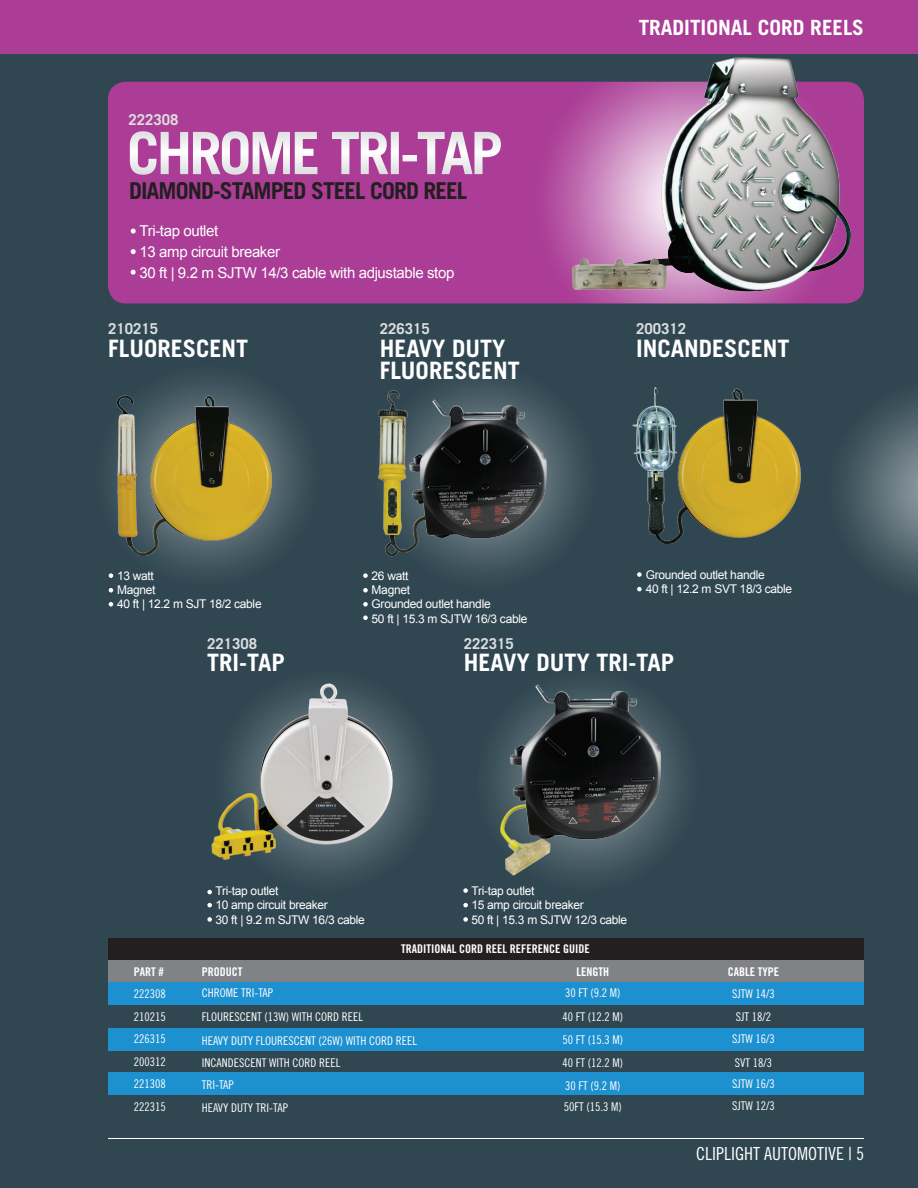
<style>
.page{position:relative;width:918px;height:1188px;background:#304751}
.page>*{position:absolute;margin:0;border:0;box-sizing:border-box;transform-origin:0 0}
.t1{font:700 58.5px "Trade Gothic";letter-spacing:-.05em;color:#fff}
.t2{font:700 24px/22.5px "Trade Gothic";color:#fff}
.t3{font:700 23.25px "Trade Gothic";letter-spacing:-.04em;color:#231f20}
.t4{font:700 21px "Trade Gothic";color:#fff}
.t5{font:18px "Trade Gothic Cond Eighteen";color:#fff}
.t6{font:15px "Arial";letter-spacing:-.025em;color:#fff}
.t7{font:700 15px "Trade Gothic";color:#dcdddf}
.t8{font:12px/22.5px "Trade Gothic Cond Eighteen";color:#fff}
.t9{font:12px "Arial";letter-spacing:-.025em;color:#fff}
.t10{font:12px "Trade Gothic Bold Cond Twenty";color:#fff}
.s1{font-family:"Trade Gothic Bold Cond Twenty"}
</style>
<div class="page">
<hr style="left:108px;top:1138px;width:756px;height:1px;background:#fff">
<div style="left:0;top:0;width:918px;height:54px;background:#ab3d96"></div>
<div style="left:108px;top:82px;width:756px;height:221px;background:#ab3d96;border-radius:18px"></div>
<img style="left:547px;top:139px;width:15px;height:122px">
<img style="left:562px;top:57px;width:301px;height:247px">
<img style="left:208px;top:713px;width:215px;height:190px">
<img style="left:108px;top:379px;width:196px;height:213px">
<img style="left:843px;top:396px;width:75px;height:188px">
<img style="left:465px;top:725px;width:219px;height:178px">
<img style="left:433px;top:380px;width:149px;height:194px">
<img style="left:208px;top:683px;width:187px;height:180px">
<img style="left:495px;top:684px;width:171px;height:194px">
<img style="left:378px;top:385px;width:174px;height:173px">
<img style="left:108px;top:391px;width:166px;height:172px">
<img style="left:632px;top:387px;width:169px;height:157px">
<svg style="left:109px;top:573px;width:4px;height:5px"></svg>
<svg style="left:109px;top:588px;width:4px;height:5px"></svg>
<svg style="left:109px;top:602px;width:4px;height:5px"></svg>
<svg style="left:363px;top:573px;width:5px;height:5px"></svg>
<svg style="left:363px;top:588px;width:5px;height:5px"></svg>
<svg style="left:363px;top:602px;width:5px;height:5px"></svg>
<svg style="left:363px;top:615px;width:5px;height:5px"></svg>
<svg style="left:637px;top:572px;width:5px;height:5px"></svg>
<svg style="left:637px;top:587px;width:5px;height:4px"></svg>
<svg style="left:207px;top:890px;width:5px;height:4px"></svg>
<svg style="left:207px;top:903px;width:5px;height:4px"></svg>
<svg style="left:207px;top:917px;width:5px;height:5px"></svg>
<svg style="left:463px;top:888px;width:5px;height:5px"></svg>
<svg style="left:463px;top:903px;width:5px;height:4px"></svg>
<svg style="left:463px;top:917px;width:5px;height:5px"></svg>
<svg style="left:131px;top:229px;width:5px;height:5px"></svg>
<svg style="left:131px;top:249px;width:5px;height:5px"></svg>
<svg style="left:131px;top:270px;width:5px;height:5px"></svg>
<div style="left:108px;top:1028px;width:756px;height:23px;background:#1d90d0"></div>
<div style="left:108px;top:960px;width:756px;height:22px;background:#808285"></div>
<div style="left:108px;top:982px;width:756px;height:23px;background:#1d90d0"></div>
<div style="left:108px;top:939px;width:756px;height:21px;background:#231f20"></div>
<div style="left:108px;top:1072px;width:756px;height:23px;background:#1d90d0"></div>
<p class="t7" style="left:129px;top:110px;width:52px">222308</p>
<p class="t1" style="left:127px;top:117px;width:377px">CHROME TRI-TAP</p>
<p class="t3" style="left:129px;top:177px;width:340px">DIAMOND-STAMPED STEEL CORD REEL</p>
<p class="t6" style="left:140px;top:221px;width:80px">Tri-tap outlet</p>
<p class="t6" style="left:140px;top:242px;width:142px">13 amp circuit breaker</p>
<p class="t6" style="left:140px;top:263px;width:316px">30 ft | 9.2 m SJTW 14/3 cable with adjustable stop</p>
<p class="t7" style="left:108px;top:319px;width:52px">210215</p>
<p class="t2" style="left:108px;top:336px;width:142px">FLUORESCENT</p>
<p class="t9" style="left:117px;top:568px;width:38px">13 watt</p>
<p class="t9" style="left:117px;top:582px;width:40px">Magnet</p>
<p class="t9" style="left:117px;top:596px;width:146px">40 ft | 12.2 m SJT 18/2 cable</p>
<p class="t7" style="left:380px;top:319px;width:52px">226315</p>
<p class="t2" style="left:380px;top:336px;width:142px">HEAVY DUTY<br>FLUORESCENT</p>
<p class="t9" style="left:372px;top:568px;width:38px">26 watt</p>
<p class="t9" style="left:372px;top:582px;width:40px">Magnet</p>
<p class="t9" style="left:372px;top:596px;width:121px">Grounded outlet handle</p>
<p class="t9" style="left:372px;top:611px;width:157px">50 ft | 15.3 m SJTW 16/3 cable</p>
<h3 class="t4" style="left:639px;top:15px;width:227px">TRADITIONAL CORD REELS</h3>
<p class="t7" style="left:636px;top:319px;width:52px">200312</p>
<p class="t2" style="left:636px;top:336px;width:155px">INCANDESCENT</p>
<p class="t9" style="left:646px;top:567px;width:121px">Grounded outlet handle</p>
<p class="t9" style="left:646px;top:581px;width:148px">40 ft | 12.2 m SVT 18/3 cable</p>
<p class="t7" style="left:207px;top:634px;width:52px">221308</p>
<p class="t2" style="left:207px;top:651px;width:79px">TRI-TAP</p>
<p class="t7" style="left:464px;top:634px;width:52px">222315</p>
<p class="t2" style="left:464px;top:651px;width:212px">HEAVY DUTY TRI-TAP</p>
<p class="t8" style="left:134px;top:960px;width:33px"><span class="s1">PART #<br></span>222308</p>
<p class="t8" style="left:134px;top:1005px;width:33px">210215</p>
<p class="t8" style="left:134px;top:1028px;width:33px">226315</p>
<p class="t8" style="left:134px;top:1050px;width:33px">200312</p>
<p class="t8" style="left:134px;top:1073px;width:33px">221308</p>
<p class="t8" style="left:134px;top:1096px;width:33px">222315</p>
<p class="t9" style="left:215px;top:883px;width:65px">Tri-tap outlet</p>
<p class="t9" style="left:215px;top:897px;width:114px">10 amp circuit breaker</p>
<p class="t9" style="left:215px;top:912px;width:151px">30 ft | 9.2 m SJTW 16/3 cable</p>
<p class="t9" style="left:471px;top:883px;width:65px">Tri-tap outlet</p>
<p class="t9" style="left:471px;top:897px;width:114px">15 amp circuit breaker</p>
<p class="t9" style="left:471px;top:912px;width:157px">50 ft | 15.3 m SJTW 12/3 cable</p>
<p class="t10" style="left:401px;top:941px;width:190px">TRADITIONAL CORD REEL REFERENCE GUIDE</p>
<p class="t10" style="left:202px;top:964px;width:42px">PRODUCT</p>
<p class="t8" style="left:202px;top:982px;width:73px">CHROME TRI-TAP</p>
<p class="t8" style="left:202px;top:1005px;width:163px">FLOURESCENT (13W) WITH CORD REEL</p>
<p class="t8" style="left:202px;top:1029px;width:217px">HEAVY DUTY FLOURESCENT (26W) WITH CORD REEL</p>
<p class="t8" style="left:202px;top:1052px;width:140px">INCANDESCENT WITH CORD REEL</p>
<p class="t8" style="left:202px;top:1073px;width:34px">TRI-TAP</p>
<p class="t8" style="left:202px;top:1096px;width:88px">HEAVY DUTY TRI-TAP</p>
<p class="t10" style="left:576px;top:964px;width:34px">LENGTH</p>
<p class="t8" style="left:565px;top:982px;width:57px">30 FT (9.2 M)</p>
<p class="t8" style="left:562px;top:1005px;width:62px">40 FT (12.2 M)<br>50 FT (15.3 M)</p>
<p class="t8" style="left:562px;top:1051px;width:62px">40 FT (12.2 M)</p>
<p class="t8" style="left:565px;top:1074px;width:57px">30 FT (9.2 M)</p>
<p class="t8" style="left:564px;top:1095px;width:59px">50FT (15.3 M)</p>
<p class="t10" style="left:728px;top:964px;width:53px">CABLE TYPE</p>
<p class="t8" style="left:732px;top:983px;width:44px">SJTW 14/3</p>
<p class="t8" style="left:736px;top:1005px;width:37px">SJT 18/2</p>
<p class="t8" style="left:732px;top:1028px;width:44px">SJTW 16/3</p>
<p class="t8" style="left:735px;top:1052px;width:39px">SVT 18/3</p>
<p class="t8" style="left:732px;top:1072px;width:44px">SJTW 16/3</p>
<p class="t8" style="left:732px;top:1095px;width:44px">SJTW 12/3</p>
<h3 class="t5" style="left:696px;top:1143px;width:169px">CLIPLIGHT AUTOMOTIVE | 5</h3>
</div>
